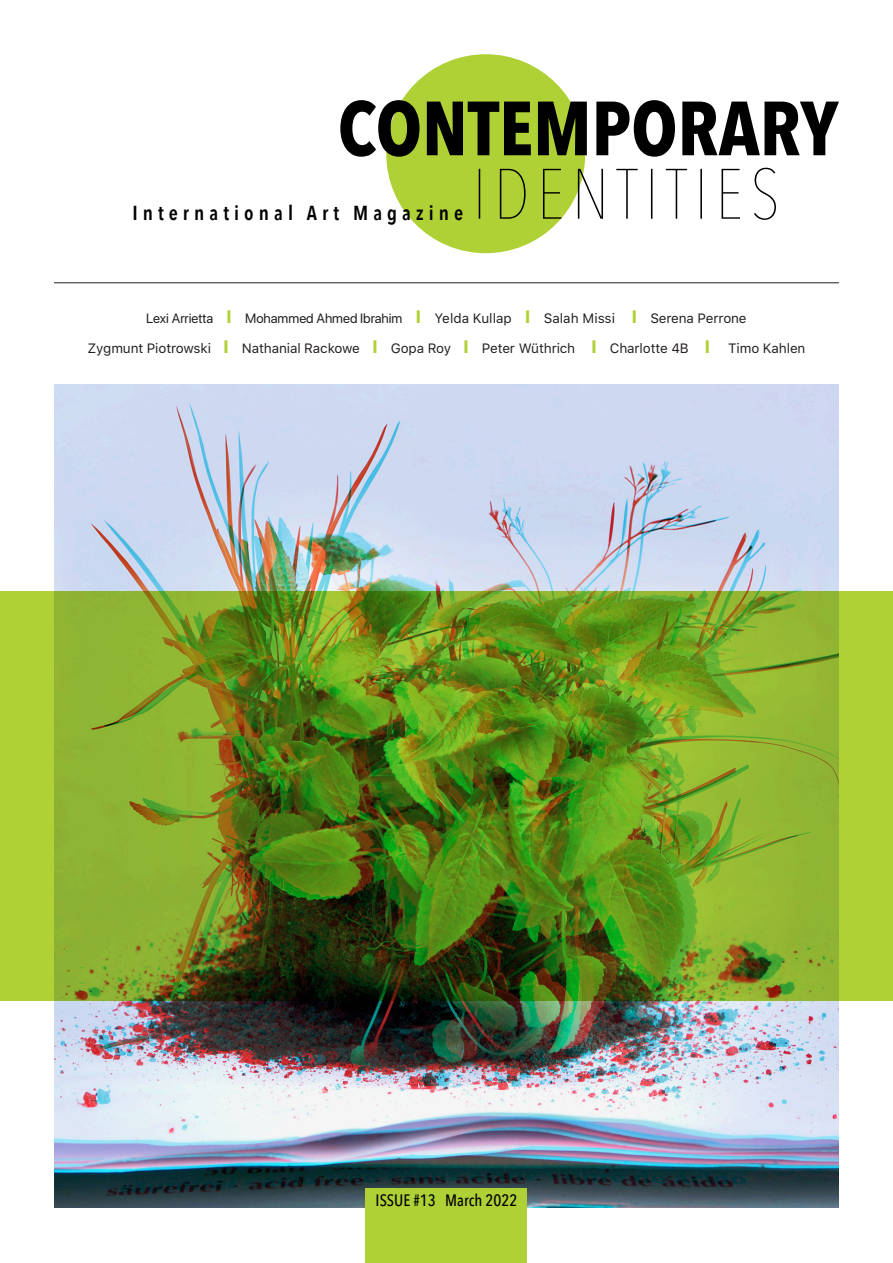
<style>
.page{position:relative;width:893px;height:1263px;background:#fff}
.page>*{position:absolute;margin:0;border:0;box-sizing:border-box;transform-origin:0 0}
.t1{font:600 20.25px "Avenir Next Condensed";letter-spacing:.25em;color:#000}
.t2{font:500 16.5px "Avenir Next Condensed";color:#000}
.t3{font:13.5px "SF Pro Text";letter-spacing:-.01em;color:#231f20}
.s1{font-family:"SF Pro Display"}
.s2{font-family:"Avenir Next Condensed";font-weight:700;font-size:18px;color:#b0d136}
</style>
<div class="page">
<img style="left:54px;top:385px;width:785px;height:823px">
<hr style="left:54px;top:283px;width:785px;height:1px;background:#231f20">
<div style="left:386px;top:54px;width:199px;height:199px;background:#b0d136;border-radius:50%"></div>
<svg style="left:479px;top:168px;width:297px;height:52px"></svg>
<svg style="left:340px;top:100px;width:499px;height:57px"></svg>
<div style="left:366px;top:1188px;width:161px;height:75px;background:#b0d136"></div>
<img style="left:0;top:592px;width:893px;height:409px">
<p class="t1" style="left:132px;top:195px;width:332px">International Art Magazine</p>
<p class="t3" style="left:146px;top:309px;width:602px"><span class="s1">Lexi Arrietta</span> <span class="s2">I</span> <span class="s1">Mohammed Ahmed Ibrahim</span> <span class="s2">I</span> Yelda Kullap <span class="s2">I</span> Salah Missi <span class="s2">I</span> Serena Perrone</p>
<p class="t3" style="left:88px;top:338px;width:624px">Zygmunt Piotrowski <span class="s2">I</span> Nathanial Rackowe <span class="s2">I</span> Gopa Roy <span class="s2">I</span> Peter Wüthrich <span class="s2">I</span> Charlotte 4B <span class="s2">I</span></p>
<p class="t3" style="left:728px;top:338px;width:79px">Timo Kahlen</p>
<p class="t2" style="left:376px;top:1190px;width:143px">ISSUE #13 March 2022</p>
</div>
